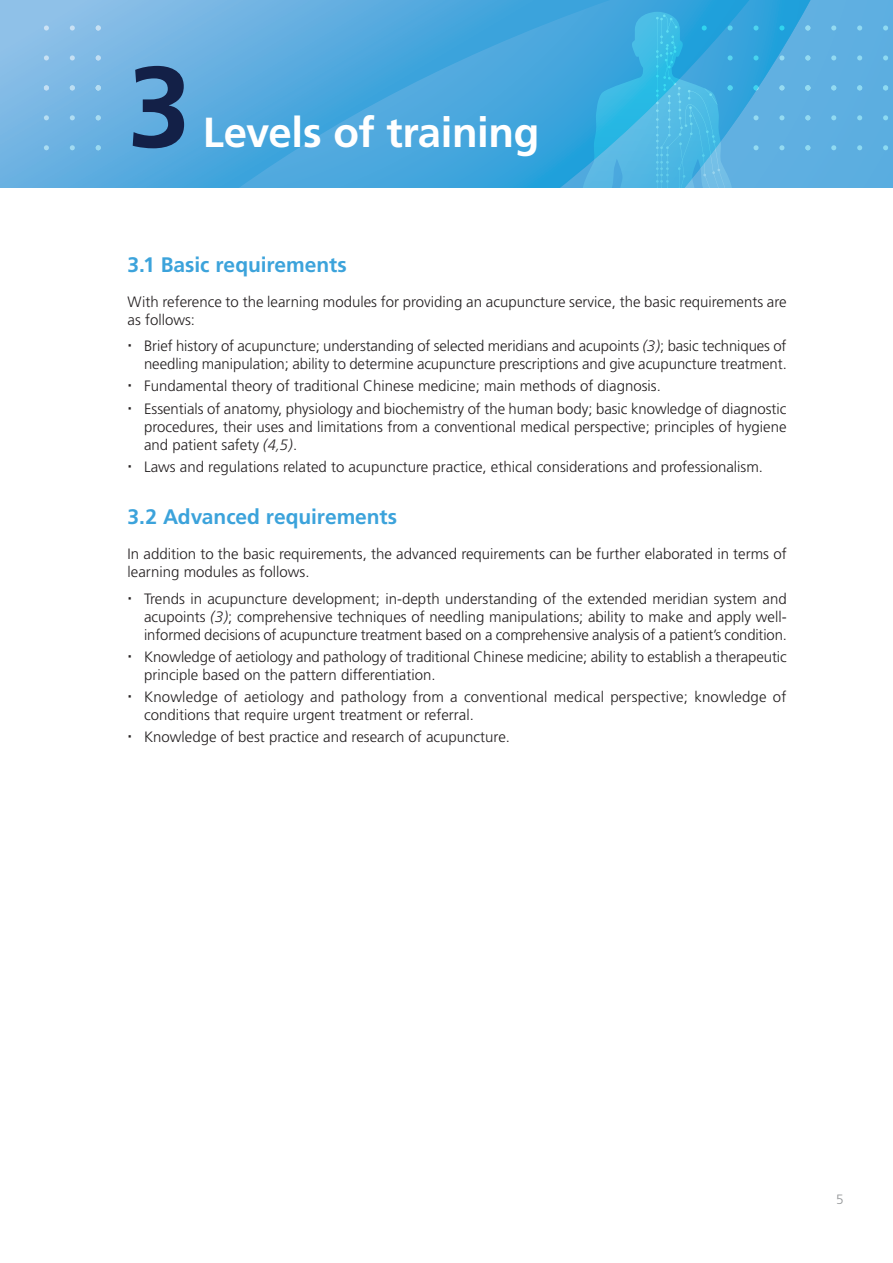
<style>
.page{position:relative;width:893px;height:1263px;background:#fff}
.page>*{position:absolute;margin:0;border:0;box-sizing:border-box;transform-origin:0 0}
.t1{font:700 114.15px "Frutiger";color:#132047}
.t2{font:700 42px "Frutiger";letter-spacing:-.01em;color:#fff}
.t3{font:700 21px "Frutiger";color:#3ca3db}
.t4{font:300 15px/18px "Frutiger LT Std";color:#231f20}
.t5{font:300 13.5px "Frutiger LT Std";color:#949698}
.s1{font-family:"Frutiger Neue LT";font-style:italic}
</style>
<div class="page">
<svg style="left:0;top:0;width:893px;height:187px;background:#7bb8e4"></svg>
<svg style="left:22px;top:0;width:822px;height:187px;background:#59ade0"></svg>
<svg style="left:23px;top:14px;width:870px;height:173px;background:#53acdf"></svg>
<h1 class="t1" style="left:128px;top:40px;width:65px">3</h1>
<h2 class="t2" style="left:203px;top:108px;width:338px">Levels of training</h2>
<h3 class="t3" style="left:128px;top:252px;width:221px">3.1 Basic requirements</h3>
<p class="t4" style="left:128px;top:293px;width:661px">With reference to the learning modules for providing an acupuncture service, the basic requirements are as follows:</p>
<p class="t4" style="left:144px;top:337px;width:644px">Brief history of acupuncture; understanding of selected meridians and acupoints <span class="s1">(3)</span>; basic techniques of needling manipulation; ability to determine acupuncture prescriptions and give acupuncture treatment.</p>
<p class="t4" style="left:144px;top:375px;width:644px;line-height:22.2px">Fundamental theory of traditional Chinese medicine; main methods of diagnosis.<br>Essentials of anatomy, physiology and biochemistry of the human body; basic knowledge of diagnostic</p>
<p class="t4" style="left:144px;top:418px;width:644px">procedures, their uses and limitations from a conventional medical perspective; principles of hygiene and patient safety <span class="s1">(4,5)</span>.</p>
<p class="t4" style="left:144px;top:458px;width:620px">Laws and regulations related to acupuncture practice, ethical considerations and professionalism.</p>
<h3 class="t3" style="left:128px;top:504px;width:271px">3.2 Advanced requirements</h3>
<p class="t4" style="left:128px;top:545px;width:661px">In addition to the basic requirements, the advanced requirements can be further elaborated in terms of learning modules as follows.</p>
<p class="t4" style="left:144px;top:590px;width:644px;text-align:justify">Trends in acupuncture development; in-depth understanding of the extended meridian system and acupoints <span class="s1">(3)</span>; comprehensive techniques of needling manipulations; ability to make and apply well&shy;informed decisions of acupuncture treatment based on a comprehensive analysis of a patient’s condition.</p>
<p class="t4" style="left:144px;top:648px;width:644px">Knowledge of aetiology and pathology of traditional Chinese medicine; ability to establish a therapeutic principle based on the pattern differentiation.</p>
<p class="t4" style="left:144px;top:688px;width:644px">Knowledge of aetiology and pathology from a conventional medical perspective; knowledge of conditions that require urgent treatment or referral.</p>
<p class="t4" style="left:144px;top:728px;width:367px">Knowledge of best practice and research of acupuncture.</p>
<p class="t5" style="left:836px;top:1192px;width:9px">5</p>
</div>
